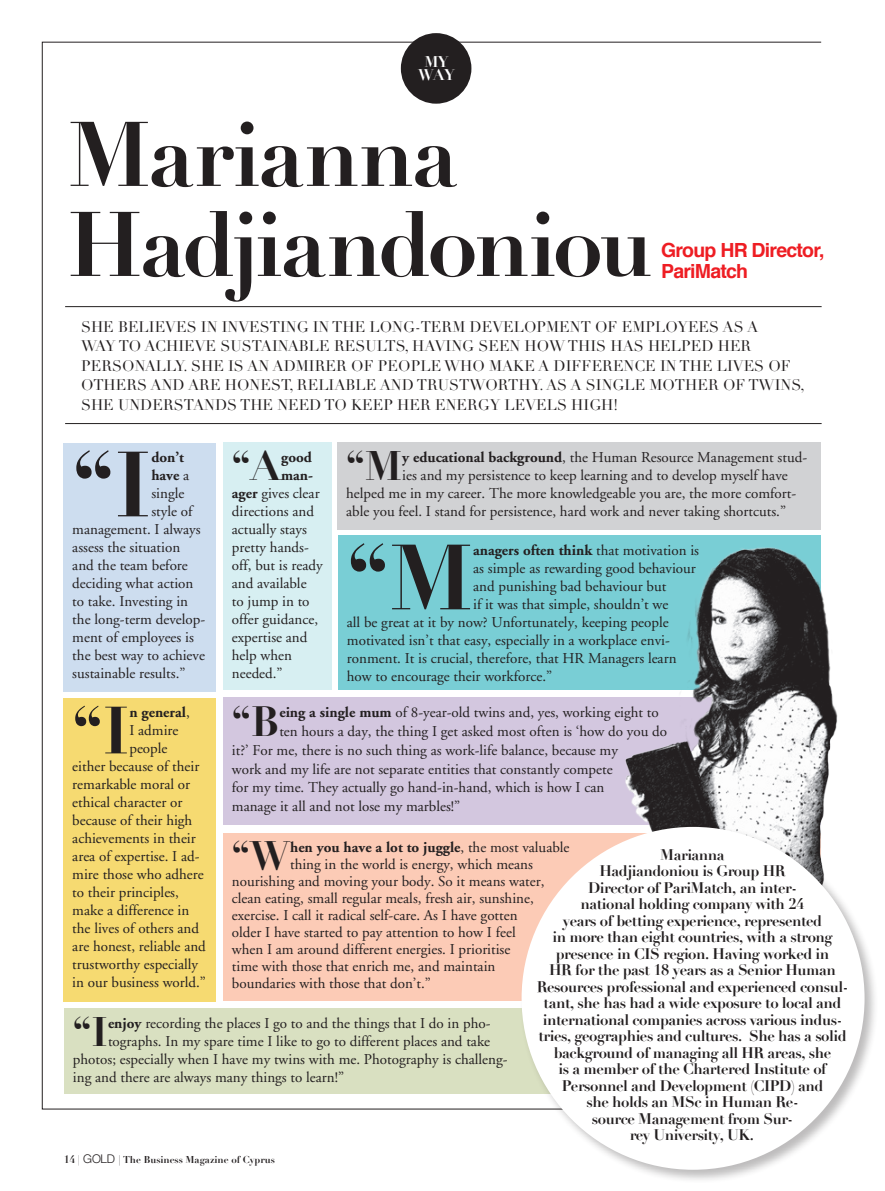
<style>
.page{position:relative;width:885px;height:1191px;background:#fff}
.page>*{position:absolute;margin:0;border:0;box-sizing:border-box;transform-origin:0 0}
.t1{font:700 90.9px "Didot";color:#231f20}
.t2{font:700 90px/90px "Didot";letter-spacing:-.035em;color:#231f20}
.t3{font:700 65.55px "Didot";color:#231f20}
.t4{font:700 41.4px "Didot";color:#231f20}
.t5{font:700 40.35px "Didot";color:#231f20}
.t6{font:700 38.85px "Didot";color:#231f20}
.t7{font:700 19.5px/21px "Helvetica";letter-spacing:-.04em;color:#ee1d23}
.t8{font:700 15.15px/13.5px "Didot";color:#fff;text-align:center}
.t9{font:15px "CF Garamond";color:#231f20}
.t10{font:700 15px/16.5px "Didot";letter-spacing:-.03em;color:#231f20;text-align:center}
.t11{font:15px/19.5px "Didot";color:#231f20}
.t12{font:700 15px "CF Garamond";color:#231f20}
.t13{font:700 9.75px "Didot";color:#231f20}
.s1{font-weight:700}
.s2{font-weight:400}
.s3{font-size:10.5px}
.s4{font-family:"Nweights 04";font-weight:300;font-size:12px}
</style>
<div class="page">
<div style="left:64px;top:1008px;width:514px;height:86px;background:#d9e0c1"></div>
<div style="left:223px;top:698px;width:598px;height:127px;background:#d3c7df"></div>
<div style="left:338px;top:442px;width:483px;height:87px;background:#d1d2d4"></div>
<div style="left:223px;top:833px;width:598px;height:167px;background:#fccbb6"></div>
<hr style="left:65px;top:306px;width:756px;height:1px;background:#231f20">
<hr style="left:65px;top:423px;width:756px;height:1px;background:#231f20">
<div style="left:223px;top:443px;width:109px;height:247px;background:#d7eff2"></div>
<div style="left:64px;top:443px;width:152px;height:248px;background:#cdddef"></div>
<div style="left:64px;top:698px;width:152px;height:303px;background:#f6da71"></div>
<div style="left:338px;top:536px;width:483px;height:154px;background:#79ced5"></div>
<div style="left:401px;top:33px;width:70px;height:71px;background:#231f20;border-radius:50%"></div>
<img style="left:580px;top:529px;width:258px;height:295px">
<div style="left:519px;top:824px;width:359px;height:359px;background:#231f20;opacity:.3"></div>
<div style="left:521px;top:827px;width:343px;height:342px;background:#fff;border-radius:50%"></div>
<p class="t8" style="left:418px;top:55px;width:38px">MY<br>WAY</p>
<h2 class="t2" style="left:68px;top:110px;width:587px">Marianna<br>Hadjiandoniou</h2>
<h3 class="t7" style="left:661px;top:240px;width:165px">Group HR Director,<br>PariMatch</h3>
<p class="t11" style="left:81px;top:317px;width:724px">SHE BELIEVES IN INVES TING IN THE LONG-TERM DEVELOPMENT OF EMPLOYEES AS A<br>WAY TO ACHIEVE S US TAINABLE RES ULTS, HAVING S EEN HOW THIS HAS HELPED HER<br>PERS ONALLY. SHE IS AN ADMIRER OF PEOPLE WHO MAKE A DIFFERENCE IN THE LIVES OF OTHERS AND ARE HONES T, RELIABLE AND TRUS TWORTHY. AS A S INGLE MOTHER OF TWINS, S HE UNDERS TANDS THE NEED TO KEEP HER ENERGY LEVELS HIGH!</p>
<h1 class="t1" style="left:72px;top:427px;width:81px">“I</h1>
<p class="t12" style="left:151px;top:449px;width:34px">don’t</p>
<h3 class="t5" style="left:232px;top:440px;width:51px">“A</h3>
<p class="t12" style="left:281px;top:449px;width:32px">good</p>
<h3 class="t5" style="left:346px;top:440px;width:57px">“M</h3>
<p class="t9" style="left:402px;top:449px;width:406px"><span class="s1">y educational background</span>, the Human Resource Management stud-</p>
<p class="t9" style="left:402px;top:467px;width:387px">ies and my persistence to keep learning and to develop myself have</p>
<p class="t9" style="left:346px;top:485px;width:451px">helped me in my career. The more knowledgeable you are, the more comfort-</p>
<p class="t9" style="left:346px;top:503px;width:441px">able you feel. I stand for persistence, hard work and never taking shortcuts.”</p>
<p class="t12" style="left:151px;top:467px;width:39px">have <span class="s2">a</span></p>
<p class="t9" style="left:151px;top:486px;width:34px">single</p>
<p class="t9" style="left:151px;top:504px;width:43px">style of</p>
<p class="t9" style="left:72px;top:522px;width:130px">management. I always</p>
<p class="t9" style="left:72px;top:540px;width:109px">assess the situation</p>
<p class="t9" style="left:72px;top:558px;width:117px">and the team before</p>
<p class="t9" style="left:72px;top:576px;width:122px">deciding what action</p>
<p class="t9" style="left:72px;top:594px;width:117px">to take. Investing in</p>
<p class="t9" style="left:72px;top:612px;width:134px">the long-term develop-</p>
<p class="t9" style="left:72px;top:630px;width:123px">ment of employees is</p>
<p class="t9" style="left:72px;top:648px;width:134px">the best way to achieve</p>
<p class="t9" style="left:72px;top:666px;width:115px">sustainable results.”</p>
<h3 class="t3" style="left:72px;top:689px;width:59px">“I</h3>
<p class="t12" style="left:129px;top:704px;width:62px">n general<span class="s2">,</span></p>
<p class="t12" style="left:281px;top:467px;width:33px">man-</p>
<p class="t9" style="left:232px;top:485px;width:89px"><span class="s1">ager</span> gives clear</p>
<p class="t9" style="left:232px;top:503px;width:84px">directions and</p>
<p class="t9" style="left:232px;top:521px;width:77px">actually stays</p>
<p class="t9" style="left:232px;top:539px;width:78px">pretty hands-</p>
<p class="t9" style="left:232px;top:557px;width:92px">off, but is ready</p>
<p class="t9" style="left:232px;top:575px;width:76px">and available</p>
<p class="t9" style="left:232px;top:593px;width:79px">to jump in to</p>
<p class="t9" style="left:232px;top:611px;width:88px">offer guidance,</p>
<p class="t9" style="left:232px;top:629px;width:77px">expertise and</p>
<p class="t9" style="left:232px;top:647px;width:62px">help when</p>
<p class="t9" style="left:232px;top:665px;width:52px">needed.”</p>
<h1 class="t1" style="left:347px;top:520px;width:128px">“M</h1>
<p class="t12" style="left:473px;top:542px;width:227px">anagers often think <span class="s2">that motivation is</span></p>
<p class="t9" style="left:473px;top:560px;width:224px">as simple as rewarding good behaviour</p>
<p class="t9" style="left:473px;top:578px;width:195px">and punishing bad behaviour but</p>
<p class="t9" style="left:473px;top:596px;width:197px">if it was that simple, shouldn’t we</p>
<p class="t9" style="left:347px;top:614px;width:323px">all be great at it by now? Unfortunately, keeping people</p>
<p class="t9" style="left:347px;top:632px;width:324px">motivated isn’t that easy, especially in a workplace envi-</p>
<p class="t9" style="left:347px;top:650px;width:331px">ronment. It is crucial, therefore, that HR Managers learn</p>
<p class="t9" style="left:347px;top:668px;width:207px">how to encourage their workforce.”</p>
<h3 class="t4" style="left:232px;top:695px;width:49px">“B</h3>
<p class="t9" style="left:279px;top:704px;width:381px"><span class="s1">eing a single mum</span> of 8-year-old twins and, yes, working eight to</p>
<p class="t9" style="left:129px;top:722px;width:51px">I admire</p>
<p class="t9" style="left:129px;top:740px;width:40px">people</p>
<p class="t9" style="left:72px;top:758px;width:129px">either because of their</p>
<p class="t9" style="left:72px;top:776px;width:119px">remarkable moral or</p>
<p class="t9" style="left:72px;top:794px;width:112px">ethical character or</p>
<p class="t9" style="left:72px;top:812px;width:121px">because of their high</p>
<p class="t9" style="left:72px;top:830px;width:125px">achievements in their</p>
<p class="t9" style="left:72px;top:848px;width:129px">area of expertise. I ad-</p>
<p class="t9" style="left:72px;top:866px;width:133px">mire those who adhere</p>
<p class="t9" style="left:72px;top:884px;width:108px">to their principles,</p>
<p class="t9" style="left:72px;top:902px;width:118px">make a difference in</p>
<p class="t9" style="left:72px;top:920px;width:128px">the lives of others and</p>
<p class="t9" style="left:72px;top:938px;width:135px">are honest, reliable and</p>
<p class="t9" style="left:72px;top:956px;width:127px">trustworthy especially</p>
<p class="t9" style="left:72px;top:974px;width:135px">in our business world.”</p>
<p class="t9" style="left:279px;top:723px;width:389px">ten hours a day, the thing I get asked most often is ‘how do you do</p>
<p class="t9" style="left:232px;top:742px;width:387px">it?’ For me, there is no such thing as work-life balance, because my</p>
<p class="t9" style="left:232px;top:761px;width:382px">work and my life are not separate entities that constantly compete</p>
<p class="t9" style="left:232px;top:779px;width:374px">for my time. They actually go hand-in-hand, which is how I can</p>
<p class="t9" style="left:232px;top:798px;width:230px">manage it all and not lose my marbles!”</p>
<h3 class="t6" style="left:232px;top:831px;width:60px">“W</h3>
<p class="t12" style="left:290px;top:839px;width:281px">hen you have a lot to juggle<span class="s2">, the most valuable</span></p>
<p class="t10" style="left:537px;top:846px;width:313px">Marianna<br>Hadjiandoniou is Group HR<br>Director of PariMatch, an inter-<br>national holding company with 24<br>years of betting experience, represented<br>in more than eight countries, with a strong presence in CIS region. Having worked in<br>HR for the past 18 years as a Senior Human Resources professional and experienced consul&shy;tant, she has had a wide exposure to local and international companies across various indus&shy;tries, geographies and cultures. She has a solid background of managing all HR areas, she<br>is a member of the Chartered Institute of Personnel and Development (CIPD) and<br>she holds an MSc in Human Re-<br>source Management from Sur-<br>rey University, UK.</p>
<p class="t9" style="left:290px;top:856px;width:244px">thing in the world is energy, which means</p>
<p class="t9" style="left:232px;top:873px;width:314px">nourishing and moving your body. So it means water,</p>
<p class="t9" style="left:232px;top:890px;width:303px">clean eating, small regular meals, fresh air, sunshine,</p>
<p class="t9" style="left:232px;top:907px;width:287px">exercise. I call it radical self-care. As I have gotten</p>
<p class="t9" style="left:232px;top:924px;width:285px">older I have started to pay attention to how I feel</p>
<p class="t9" style="left:232px;top:941px;width:280px">when I am around different energies. I prioritise</p>
<p class="t9" style="left:232px;top:958px;width:265px">time with those that enrich me, and maintain</p>
<p class="t9" style="left:232px;top:975px;width:200px">boundaries with those that don’t.”</p>
<h3 class="t5" style="left:73px;top:1006px;width:37px">“I</h3>
<p class="t9" style="left:108px;top:1015px;width:384px"><span class="s1">enjoy</span> recording the places I go to and the things that I do in pho-</p>
<p class="t9" style="left:108px;top:1033px;width:383px">tographs. In my spare time I like to go to different places and take</p>
<p class="t9" style="left:73px;top:1051px;width:436px">photos; especially when I have my twins with me. Photography is challeng-</p>
<p class="t9" style="left:73px;top:1069px;width:273px">ing and there are always many things to learn!”</p>
<p class="t13" style="left:64px;top:1153px;width:212px"><span class="s3">14 |</span> <span class="s4">Gold</span> <span class="s3">|</span> The Business Magazine of Cyprus</p>
</div>
